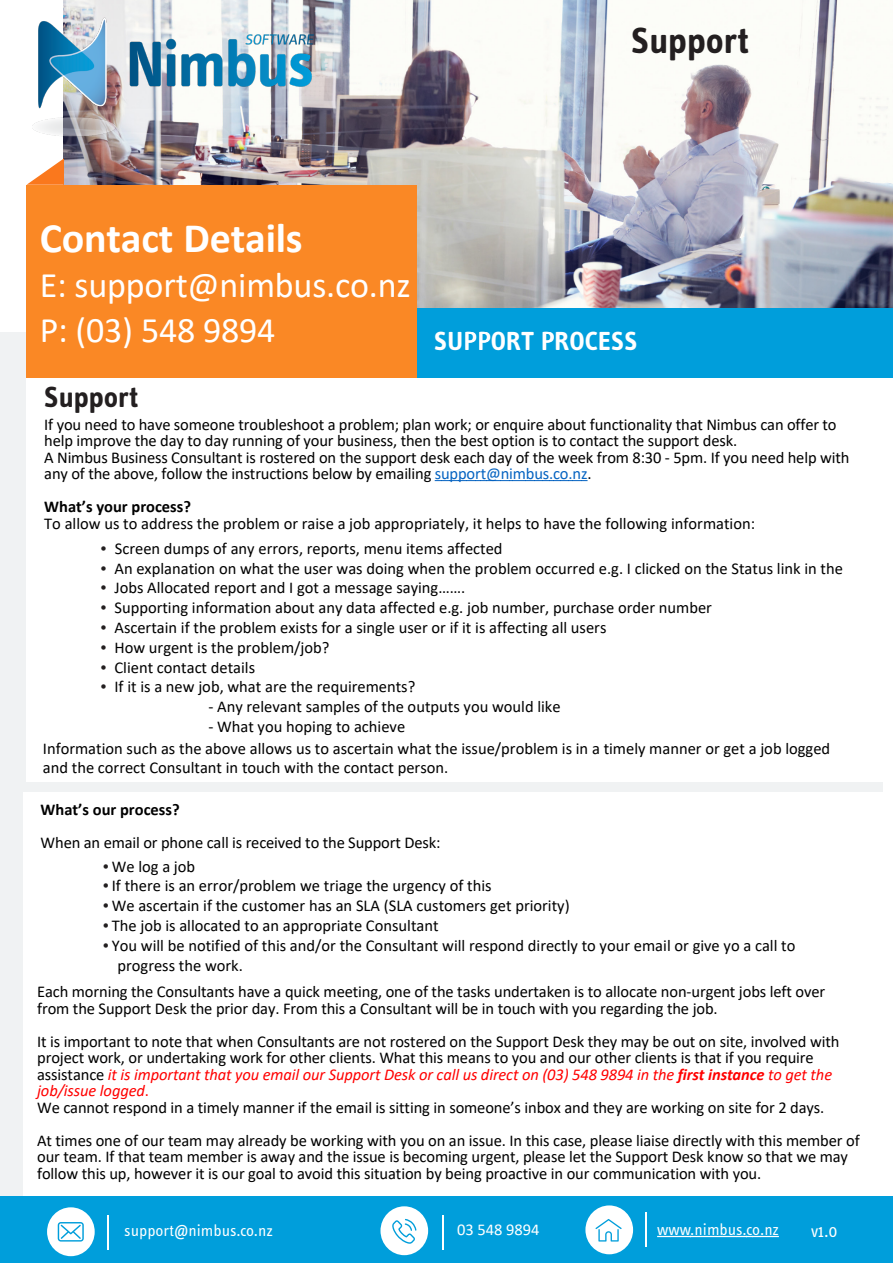
<style>
.page{position:relative;width:893px;height:1263px;background:#fff}
.page>*{position:absolute;margin:0;border:0;box-sizing:border-box;transform-origin:0 0}
.t1{font:700 42px "Calibri";letter-spacing:-.005em;color:#fff}
.t2{font:700 37.5px "Info Text OT";color:#231f20}
.t3{font:36px/45px "Calibri";letter-spacing:-.005em;color:#fff}
.t4{font:700 30px "Info Text OT";color:#231f20}
.t5{font:700 27px "Info Text OT";letter-spacing:.005em;color:#fff}
.t6{font:18px "Info Text OT";color:#fff}
.t7{font:16.5px/16.5px "Calibri";letter-spacing:-.005em;color:#000}
.t8{font:16.5px "Info Text OT";color:#fff}
.t9{font:700 16.5px "Calibri";color:#000}
.t10{font:16.5px "Calibri";color:#fff}
.s1{font-weight:400}
.s2{color:#0563c1}
.s3{font-weight:700}
.s4{font-family:"Info Text OT";font-weight:500;color:#231f20}
.s5{font-style:italic;color:#f00}
.s6{font-family:"Calibri Bold";font-style:italic;color:#f00}
.s7{color:#f00}
.s8{font-family:"Calibri"}
</style>
<div class="page">
<img style="left:64px;top:0;width:829px;height:308px">
<div style="left:0;top:332px;width:882px;height:865px;background:#f0f2f3"></div>
<svg style="left:27px;top:158px;width:37px;height:27px"></svg>
<div style="left:27px;top:376px;width:866px;height:406px;background:#fff"></div>
<hr style="left:435px;top:480px;width:153px;height:1px;background:#0563c1">
<div style="left:0;top:1196px;width:893px;height:67px;background:#009edb"></div>
<img style="left:32px;top:9px;width:291px;height:135px">
<div style="left:60px;top:308px;width:833px;height:69px;background:#009edb"></div>
<div style="left:27px;top:185px;width:390px;height:192px;background:#fa8825"></div>
<div style="left:23px;top:792px;width:867px;height:403px;background:#fff"></div>
<div style="left:47px;top:1207px;width:48px;height:49px;background:#fff;border-radius:50%"></div>
<svg style="left:58px;top:1222px;width:26px;height:19px"></svg>
<hr style="left:107px;top:1215px;width:2px;height:35px;background:#fff">
<div style="left:380px;top:1206px;width:48px;height:49px;background:#fff;border-radius:50%"></div>
<hr style="left:657px;top:1236px;width:122px;height:1px;background:#fff">
<hr style="left:442px;top:1215px;width:1px;height:35px;background:#fff">
<div style="left:585px;top:1205px;width:48px;height:49px;background:#fff;border-radius:50%"></div>
<hr style="left:645px;top:1212px;width:2px;height:34px;background:#fff">
<svg style="left:392px;top:1219px;width:24px;height:25px"></svg>
<svg style="left:595px;top:1219px;width:27px;height:22px"></svg>
<p class="t2" style="left:631px;top:18px;width:119px">Support</p>
<p class="t1" style="left:40px;top:217px;width:264px">Contact Details</p>
<p class="t3" style="left:40px;top:264px;width:373px">E: support@nimbus.co.nz<br>P: (03) 548 9894</p>
<p class="t5" style="left:434px;top:325px;width:205px">SU<span class="s1">PP</span>ORT <span class="s1">P</span>ROCESS</p>
<p class="t4" style="left:44px;top:379px;width:95px">Support</p>
<p class="t7" style="left:44px;top:417px;width:807px">If you need to have someone troubleshoot a problem; plan work; or enquire about functionality that Nimbus can offer to help improve the day to day running of your business, then the best option is to contact the support desk.<br>A Nimbus Business Consultant is rostered on the support desk each day of the week from 8:30 - 5pm. If you need help with any of the above, follow the instructions below by emailing <span class="s2">support@nimbus.co.nz</span>.</p>
<p class="t7" style="left:44px;top:499px;width:712px"><span class="s3">What’s your process?<br></span>To allow us to address the problem or raise a job appropriately, it helps to have the following information:</p>
<p class="t7" style="left:100px;top:541px;width:404px"><span class="s4">•</span> Screen dumps of any errors, reports, menu items affected</p>
<p class="t7" style="left:100px;top:560px;width:744px"><span class="s4">•</span> An explanation on what the user was doing when the problem occurred e.g. I clicked on the Status link in the</p>
<p class="t7" style="left:100px;top:580px;width:366px"><span class="s4">•</span> Jobs Allocated report and I got a message saying…….</p>
<p class="t7" style="left:100px;top:600px;width:613px"><span class="s4">•</span> Supporting information about any data affected e.g. job number, purchase order number</p>
<p class="t7" style="left:100px;top:620px;width:508px"><span class="s4">•</span> Ascertain if the problem exists for a single user or if it is affecting all users</p>
<p class="t7" style="left:100px;top:640px;width:231px"><span class="s4">•</span> How urgent is the problem/job?</p>
<p class="t7" style="left:100px;top:659px;width:156px"><span class="s4">•</span> Client contact details</p>
<p class="t7" style="left:100px;top:679px;width:317px"><span class="s4">•</span> If it is a new job, what are the requirements?</p>
<p class="t7" style="left:208px;top:699px;width:354px">- Any relevant samples of the outputs you would like</p>
<p class="t7" style="left:43px;top:716px;width:789px;line-height:21.6px;text-indent:166px">- What you hoping to achieve<br>Information such as the above allows us to ascertain what the issue/problem is in a timely manner or get a job logged</p>
<p class="t7" style="left:43px;top:760px;width:407px">and the correct Consultant in touch with the contact person.</p>
<p class="t9" style="left:41px;top:801px;width:140px">What’s our process?</p>
<p class="t7" style="left:41px;top:835px;width:401px">When an email or phone call is received to the Support Desk:</p>
<p class="t7" style="left:103px;top:858px;width:94px"><span class="s4">•</span> We log a job</p>
<p class="t7" style="left:103px;top:878px;width:390px"><span class="s4">•</span>If there is an error/problem we triage the urgency of this</p>
<p class="t7" style="left:103px;top:898px;width:468px"><span class="s4">•</span> We ascertain if the customer has an SLA (SLA customers get priority)</p>
<p class="t7" style="left:103px;top:918px;width:337px"><span class="s4">•</span> The job is allocated to an appropriate Consultant</p>
<p class="t7" style="left:117px;top:936px;width:679px;line-height:19.8px;text-indent:-14px"><span class="s4">•</span> You will be notified of this and/or the Consultant will respond directly to your email or give yo a call to progress the work.</p>
<p class="t7" style="left:37px;top:984px;width:790px">Each morning the Consultants have a quick meeting, one of the tasks undertaken is to allocate non-urgent jobs left over from the Support Desk the prior day. From this a Consultant will be in touch with you regarding the job.</p>
<p class="t7" style="left:37px;top:1033px;width:804px">It is important to note that when Consultants are not rostered on the Support Desk they may be out on site, involved with project work, or undertaking work for other clients. What this means to you and our other clients is that if you require assistance <span class="s5">it is important that you email our Support Desk or call us direct on (03) 548 9894 in the</span> <span class="s6">first instance</span> <span class="s5">to get the job/issue logged</span><span class="s7">.<br></span>We cannot respond in a timely manner if the email is sitting in someone’s inbox and they are working on site for 2 days.</p>
<p class="t7" style="left:37px;top:1132px;width:824px">At times one of our team may already be working with you on an issue. In this case, please liaise directly with this member of our team. If that team member is away and the issue is becoming urgent, please let the Support Desk know so that we may follow this up, however it is our goal to avoid this situation by being proactive in our communication with you.</p>
<p class="t8" style="left:124px;top:1220px;width:150px">support@nimbus.co.n<span class="s8">z</span></p>
<p class="t10" style="left:457px;top:1218px;width:84px">03 548 9894</p>
<p class="t8" style="left:657px;top:1220px;width:123px">www.nimbus.co.nz</p>
<p class="t6" style="left:811px;top:1220px;width:28px">v1.0</p>
</div>
